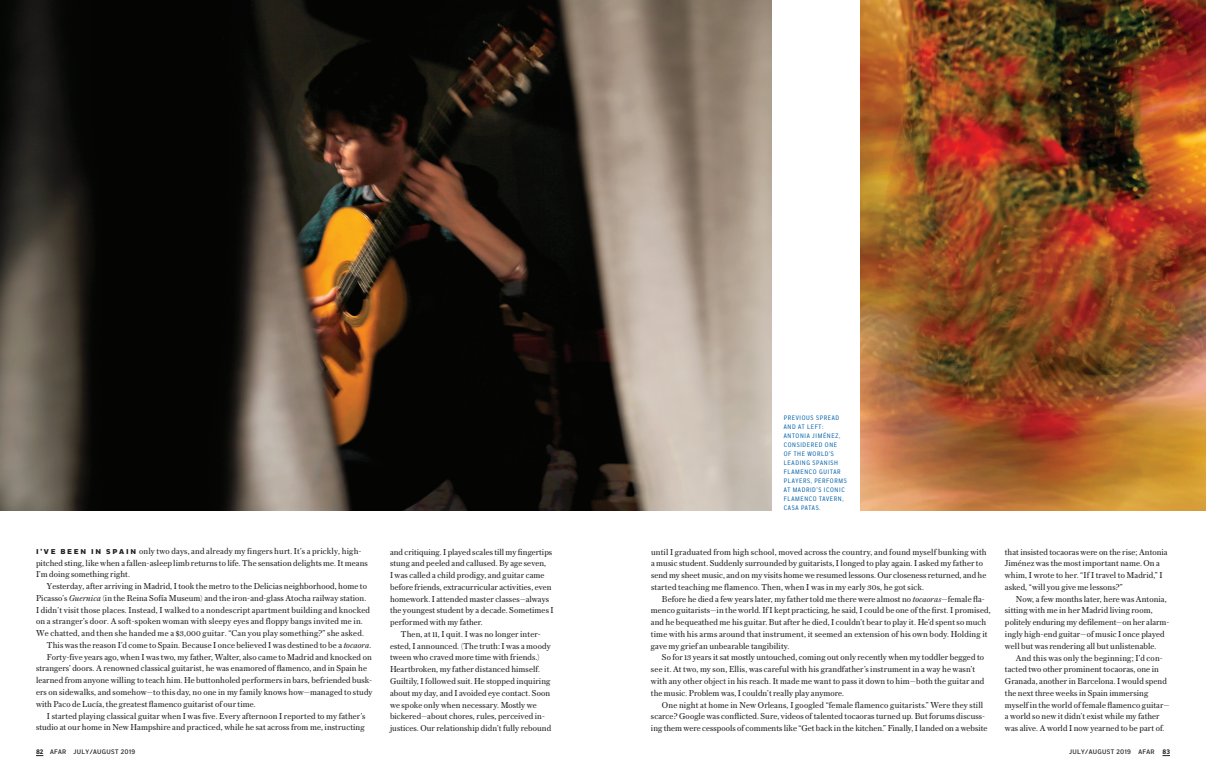
<style>
.page{position:relative;width:1206px;height:779px;background:#fff}
.page>*{position:absolute;margin:0;border:0;box-sizing:border-box;transform-origin:0 0}
.t1{font:9px/11.8px "Austin Text";letter-spacing:.01em;color:#231f20}
.t2{font:6.5px/9px "Fort Comp AFAR";letter-spacing:.1em;color:#0161ab}
.t3{font:500 6.5px "Fort Cond AFAR";letter-spacing:.055em;color:#231f20}
.s1{font-family:"Fort AFAR";font-weight:800;font-size:7px}
.s2{font-style:italic}
.s3{font-weight:700}
</style>
<div class="page">
<img style="left:0;top:0;width:772px;height:510px">
<img style="left:860px;top:0;width:346px;height:510px">
<p class="t1" style="left:36px;top:544px;width:333px"><span class="s1">I ’ V E B E E N I N S P A I N</span> only two days, and already my fingers hurt. It’s a prickly, high&shy;pitched sting, like when a fallen-asleep limb returns to life. The sensation delights me. It means<br>I’m doing something right.</p>
<p class="t1" style="left:47px;top:580px;width:321px">Yesterday, after arriving in Madrid, I took the metro to the Delicias neighborhood, home to</p>
<p class="t1" style="left:36px;top:591px;width:332px">Picasso’s <span class="s2">Guernica</span> (in the Reina Sofía Museum) and the iron-and-glass Atocha railway station.</p>
<p class="t1" style="left:36px;top:603px;width:336px">I didn’t visit those places. Instead, I walked to a nondescript apartment building and knocked</p>
<p class="t1" style="left:36px;top:615px;width:328px">on a stranger’s door. A soft-spoken woman with sleepy eyes and floppy bangs invited me in.</p>
<p class="t1" style="left:36px;top:627px;width:329px">We chatted, and then she handed me a $3,000 guitar. “Can you play something?” she asked.</p>
<p class="t1" style="left:47px;top:638px;width:326px">This was the reason I’d come to Spain. Because I once believed I was destined to be a <span class="s2">tocaora</span>.</p>
<p class="t1" style="left:47px;top:650px;width:326px">Forty-five years ago, when I was two, my father, Walter, also came to Madrid and knocked on</p>
<p class="t1" style="left:36px;top:662px;width:332px">strangers’ doors. A renowned classical guitarist, he was enamored of flamenco, and in Spain he</p>
<p class="t1" style="left:36px;top:674px;width:338px">learned from anyone willing to teach him. He buttonholed performers in bars, befriended busk-</p>
<p class="t1" style="left:36px;top:685px;width:338px">ers on sidewalks, and somehow—to this day, no one in my family knows how—managed to study</p>
<p class="t1" style="left:36px;top:697px;width:221px">with Paco de Lucía, the greatest flamenco guitarist of our time.</p>
<p class="t1" style="left:47px;top:709px;width:320px">I started playing classical guitar when I was five. Every afternoon I reported to my father’s</p>
<p class="t1" style="left:36px;top:721px;width:330px">studio at our home in New Hampshire and practiced, while he sat across from me, instructing</p>
<p class="t1" style="left:390px;top:545px;width:165px">and critiquing. I played scales till my fingertips stung and peeled and callused. By age seven,<br>I was called a child prodigy, and guitar came before friends, extracurricular activities, even homework. I attended master classes—always the youngest student by a decade. Sometimes I performed with my father.</p>
<p class="t1" style="left:390px;top:627px;width:163px;text-indent:11px">Then, at 11, I quit. I was no longer inter&shy;ested, I announced. (The truth: I was a moody tween who craved more time with friends.)<br>Heartbroken, my father distanced himself.<br>Guiltily, I followed suit. He stopped inquiring about my day, and I avoided eye contact. Soon we spoke only when necessary. Mostly we bickered—about chores, rules, perceived in&shy;justices. Our relationship didn’t fully rebound</p>
<p class="t2" style="left:784px;top:413px;width:65px">PREVIOUS SPREAD<br>AND AT LEFT:<br>ANTONIA JIMÉNEZ,<br>CONSIDERED ONE<br>OF THE WORLD’S<br>LEADING SPANISH<br>FLAMENCO GUITAR<br>PLAYERS, PERFORMS<br>AT MADRID’S ICONIC<br>FLAMENCO TAVERN,<br>CASA PATAS.</p>
<p class="t1" style="left:651px;top:545px;width:337px">until I graduated from high school, moved across the country, and found myself bunking with a music student. Suddenly surrounded by guitarists, I longed to play again. I asked my father to send my sheet music, and on my visits home we resumed lessons. Our closeness returned, and he started teaching me flamenco. Then, when I was in my early 30s, he got sick.</p>
<p class="t1" style="left:651px;top:592px;width:341px;text-indent:11px">Before he died a few years later, my father told me there were almost no <span class="s2">tocaoras</span>—female fla&shy;menco guitarists—in the world. If I kept practicing, he said, I could be one of the first. I promised, and he bequeathed me his guitar. But after he died, I couldn’t bear to play it. He’d spent so much time with his arms around that instrument, it seemed an extension of his own body. Holding it gave my grief an unbearable tangibility.</p>
<p class="t1" style="left:651px;top:651px;width:335px;text-indent:11px">So for 13 years it sat mostly untouched, coming out only recently when my toddler begged to see it. At two, my son, Ellis, was careful with his grandfather’s instrument in a way he wasn’t with any other object in his reach. It made me want to pass it down to him—both the guitar and the music. Problem was, I couldn’t really play anymore.</p>
<p class="t1" style="left:651px;top:698px;width:338px;text-indent:11px">One night at home in New Orleans, I googled “female flamenco guitarists.” Were they still scarce? Google was conflicted. Sure, videos of talented tocaoras turned up. But forums discuss&shy;ing them were cesspools of comments like “Get back in the kitchen.” Finally, I landed on a website</p>
<p class="t1" style="left:1005px;top:545px;width:164px">that insisted tocaoras were on the rise; Antonia Jiménez was the most important name. On a whim, I wrote to her. “If I travel to Madrid,” I asked, “will you give me lessons?”</p>
<p class="t1" style="left:1005px;top:592px;width:166px;text-indent:11px">Now, a few months later, here was Antonia, sitting with me in her Madrid living room, politely enduring my defilement—on her alarm&shy;ingly high-end guitar—of music I once played well but was rendering all but unlistenable.</p>
<p class="t1" style="left:1005px;top:651px;width:166px;text-indent:11px">And this was only the beginning; I’d con&shy;tacted two other prominent tocaoras, one in Granada, another in Barcelona. I would spend the next three weeks in Spain immersing myself in the world of female flamenco guitar— a world so new it didn’t exist while my father was alive. A world I now yearned to be part of.</p>
<p class="t3" style="left:36px;top:747px;width:101px"><span class="s3">82</span> AFAR JULY/AUGUST 2019</p>
<p class="t3" style="left:1069px;top:747px;width:102px">JULY/AUGUST 2019 AFAR <span class="s3">83</span></p>
</div>
